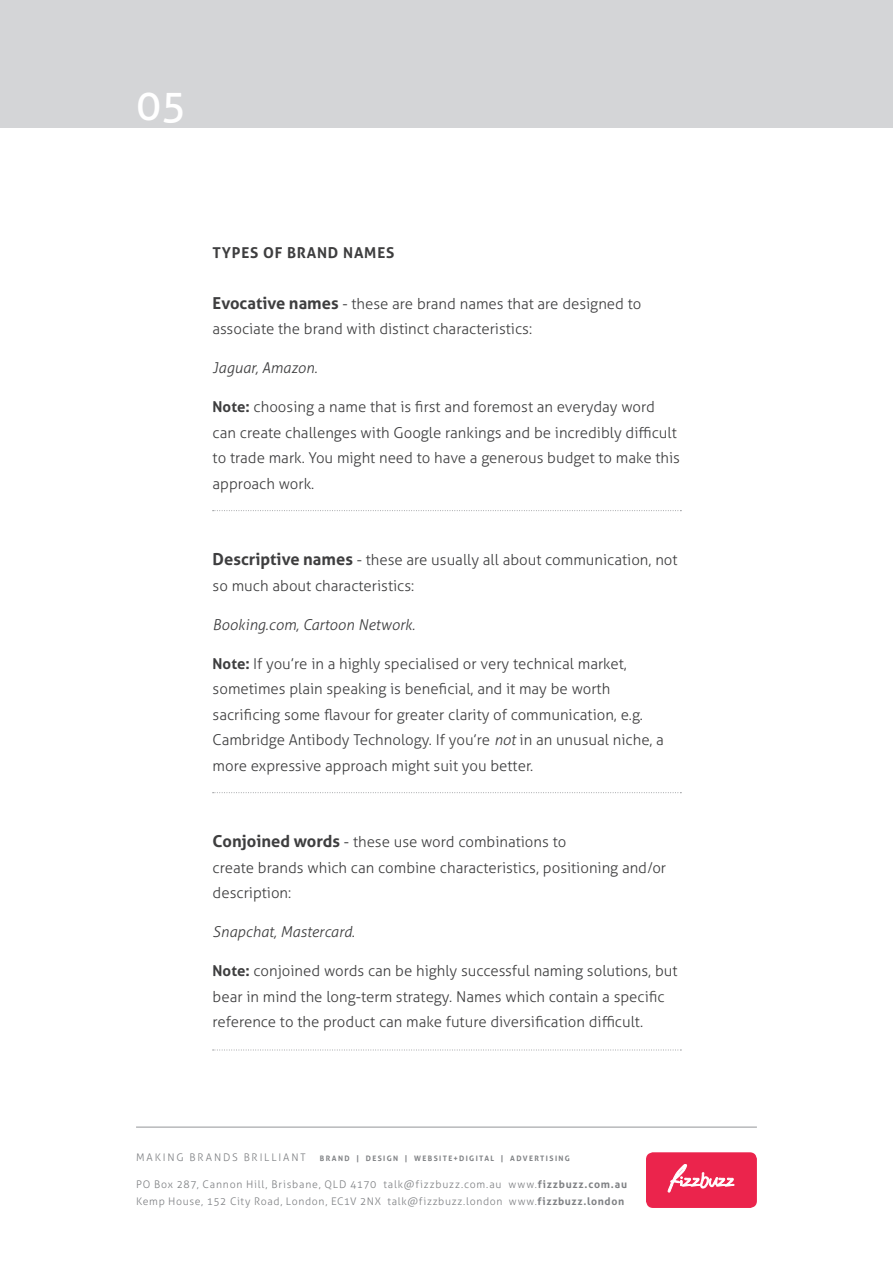
<style>
.page{position:relative;width:893px;height:1263px;background:#fff}
.page>*{position:absolute;margin:0;border:0;box-sizing:border-box;transform-origin:0 0}
.t1{font:42px "Aller";color:#fff}
.t2{font:300 15px/25.5px "Aller";color:#3e3e3f}
.t3{font:italic 300 15px "Aller";color:#3e3e3f}
.t4{font:700 15px "Aller";letter-spacing:.05em;color:#3e3e3f}
.t5{font:300 10.5px/17.2px "Aller";letter-spacing:.075em;color:#808285}
.t6{font:300 10.5px "Aller";letter-spacing:.18em;color:#808285}
.t7{font:700 7.5px "Aller";letter-spacing:.185em;color:#808285}
.s1{font-weight:700;font-size:16.5px}
.s2{font-weight:700}
.s3{font-style:italic}
</style>
<div class="page">
<hr style="left:136px;top:1127px;width:621px;height:1px;background:#939598">
<div style="left:646px;top:1152px;width:111px;height:56px;background:#eb244c;border-radius:7px"></div>
<svg style="left:668px;top:1164px;width:66px;height:28px"></svg>
<div style="left:0;top:0;width:893px;height:128px;background:#d4d5d7"></div>
<svg style="left:213px;top:510px;width:468px;height:1px"></svg>
<svg style="left:213px;top:792px;width:468px;height:1px"></svg>
<svg style="left:213px;top:1049px;width:468px;height:1px"></svg>
<p class="t1" style="left:136px;top:80px;width:52px">05</p>
<p class="t4" style="left:213px;top:243px;width:183px">TYPES OF BRAND NAMES</p>
<p class="t2" style="left:213px;top:291px;width:430px"><span class="s1">Evocative names</span> - these are brand names that are designed to associate the brand with distinct characteristics:</p>
<p class="t3" style="left:213px;top:359px;width:106px">Jaguar, Amazon.</p>
<p class="t2" style="left:213px;top:394px;width:469px"><span class="s2">Note:</span> choosing a name that is first and foremost an everyday word can create challenges with Google rankings and be incredibly difficult to trade mark. You might need to have a generous budget to make this approach work.</p>
<p class="t2" style="left:213px;top:547px;width:466px"><span class="s1">Descriptive names</span> - these are usually all about communication, not so much about characteristics:</p>
<p class="t3" style="left:213px;top:615px;width:204px">Booking.com, Cartoon Network.</p>
<p class="t2" style="left:213px;top:651px;width:453px"><span class="s2">Note:</span> If you’re in a highly specialised or very technical market, sometimes plain speaking is beneficial, and it may be worth sacrificing some flavour for greater clarity of communication, e.g.<br>Cambridge Antibody Technology. If you’re <span class="s3">not</span> in an unusual niche, a more expressive approach might suit you better.</p>
<p class="t2" style="left:213px;top:829px;width:455px"><span class="s1">Conjoined words</span> - these use word combinations to<br>create brands which can combine characteristics, positioning and/or description:</p>
<p class="t3" style="left:213px;top:923px;width:144px">Snapchat, Mastercard.</p>
<p class="t2" style="left:213px;top:958px;width:467px"><span class="s2">Note:</span> conjoined words can be highly successful naming solutions, but bear in mind the long-term strategy. Names which contain a specific reference to the product can make future diversification difficult.</p>
<p class="t6" style="left:136px;top:1151px;width:171px">MAKING BRANDS BRILLIANT</p>
<p class="t7" style="left:320px;top:1154px;width:252px">BRAND | DESIGN | WEBSITE+DIGITAL | ADVERTISING</p>
<p class="t5" style="left:136px;top:1176px;width:492px">PO Box 287, Cannon Hill, Brisbane, QLD 4170 talk@fizzbuzz.com.au www.<span class="s2">fizzbuzz.com.au<br></span>Kemp House, 152 City Road, London, EC1V 2NX talk@fizzbuzz.london www.<span class="s2">fizzbuzz.london</span></p>
</div>
